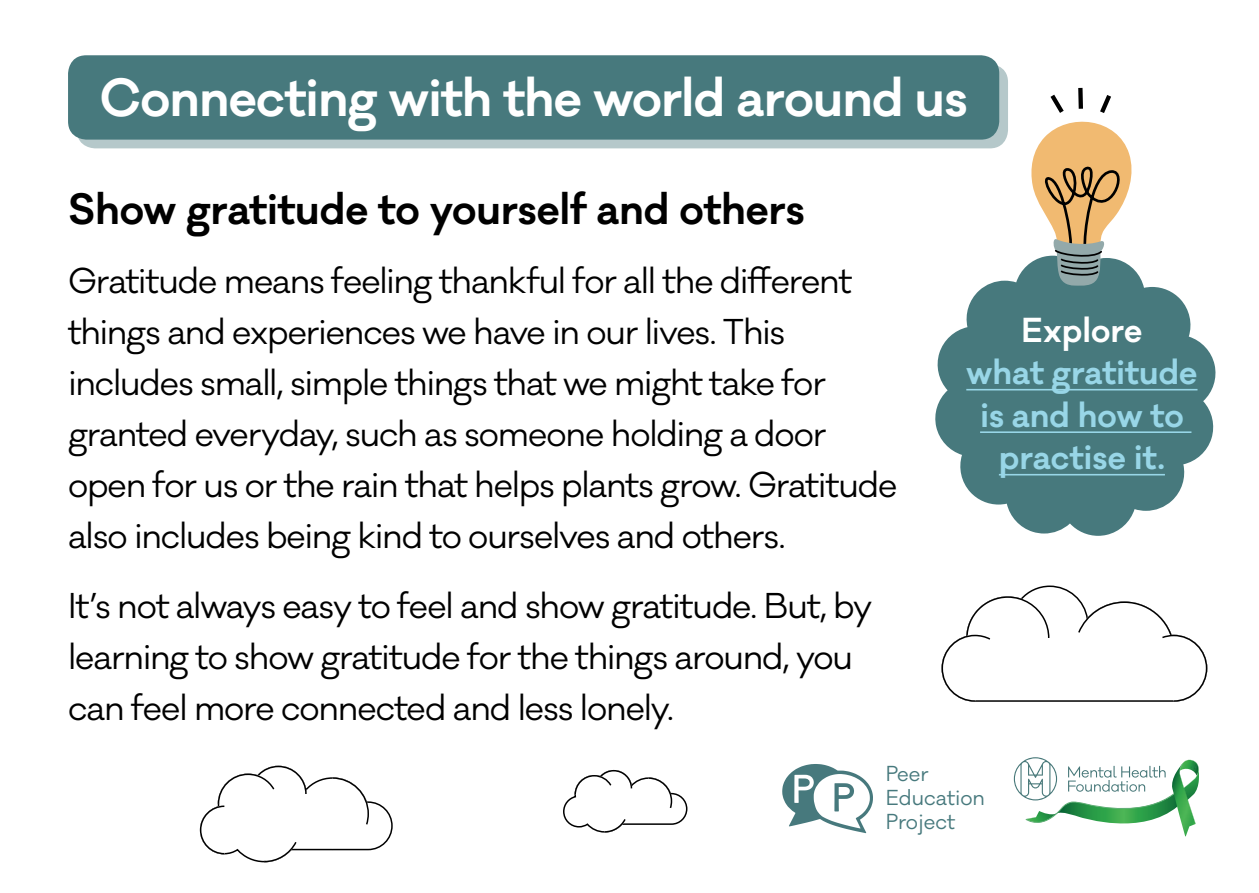
<style>
.page{position:relative;width:1259px;height:893px;background:#fff}
.page>*{position:absolute;margin:0;border:0;box-sizing:border-box;transform-origin:0 0}
.t1{font:600 49.2px "Galano Classic";letter-spacing:-.015em;color:#fff}
.t2{font:600 40.2px "Galano Classic";letter-spacing:-.005em;color:#000}
.t3{font:33px/51px "Galano Classic";letter-spacing:-.035em;color:#000}
.t4{font:600 31.8px/42.6px "Galano Classic";letter-spacing:-.005em;color:#98d6e7;text-align:center}
.t5{font:600 31.8px "Galano Classic";color:#fff}
.t6{font:19.8px/24px "Galano Classic";color:#47797d}
</style>
<div class="page">
<div style="left:77px;top:64px;width:931px;height:84px;background:#b5c8ca;border-radius:18px"></div>
<div style="left:68px;top:55px;width:931px;height:85px;background:#47797d;border-radius:18px"></div>
<svg style="left:935px;top:264px;width:281px;height:272px;fill:#47797d"></svg>
<hr style="left:966px;top:389px;width:231px;height:1px;background:#98d6e7">
<hr style="left:980px;top:431px;width:211px;height:2px;background:#98d6e7">
<hr style="left:999px;top:474px;width:166px;height:1px;background:#98d6e7">
<svg style="left:1029px;top:87px;width:106px;height:200px"></svg>
<svg style="left:1014px;top:757px;width:185px;height:67px"></svg>
<img style="left:1171px;top:762px;width:24px;height:75px">
<svg style="left:782px;top:764px;width:91px;height:69px"></svg>
<svg style="left:199px;top:765px;width:194px;height:98px"></svg>
<svg style="left:563px;top:769px;width:125px;height:64px"></svg>
<svg style="left:941px;top:585px;width:267px;height:117px"></svg>
<h1 class="t1" style="left:100px;top:65px;width:869px">Connecting with the world around us</h1>
<p class="t2" style="left:68px;top:182px;width:738px">Show gratitude to yourself and others</p>
<p class="t3" style="left:68px;top:256px;width:831px">Gratitude means feeling thankful for all the different things and experiences we have in our lives. This includes small, simple things that we might take for granted everyday, such as someone holding a door open for us or the rain that helps plants grow. Gratitude also includes being kind to ourselves and others.</p>
<p class="t3" style="left:68px;top:581px;width:805px">It’s not always easy to feel and show gratitude. But, by learning to show gratitude for the things around, you can feel more connected and less lonely.</p>
<p class="t5" style="left:1021px;top:309px;width:122px">Explore</p>
<p class="t4" style="left:966px;top:351px;width:233px">what gratitude is and how to practise it.</p>
<p class="t6" style="left:885px;top:762px;width:101px">Peer<br>Education<br>Project</p>
</div>
